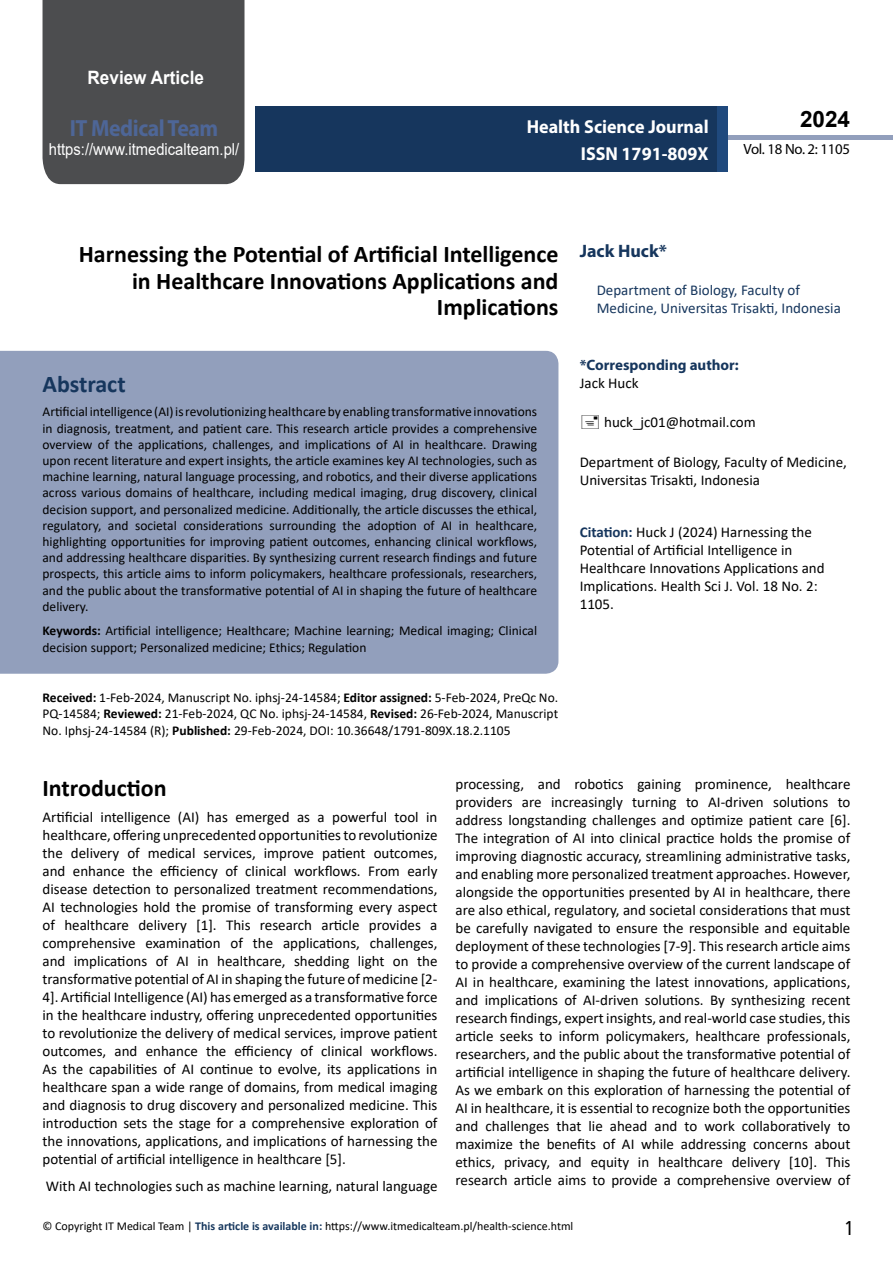
<style>
.page{position:relative;width:893px;height:1263px;background:#fff}
.page>*{position:absolute;margin:0;border:0;box-sizing:border-box;transform-origin:0 0}
.t1{font:25.5px "Tunga";color:#000}
.t2{font:700 24px/26.4px "Calibri";color:#000;text-align:right}
.t3{font:700 24px "Calibri";color:#16365d}
.t4{font:700 23.4px "Myriad Pro";letter-spacing:-.02em;color:#4e6697;scale:.93 1}
.t5{font:700 22.5px "Arial";color:#000}
.t6{font:700 18.75px/27.2px "Myriad Pro";color:#fff;text-align:right;scale:.96 1}
.t7{font:700 18.45px "Arial";color:#fff;scale:.93 1}
.t8{font:700 18px "Myriad Pro";color:#16365d}
.t9{font:16.5px "Arial";color:#fff;scale:.89 1}
.t10{font:15px/18px "Calibri";color:#000}
.t11{font:15px/18px "Calibri";color:#16365d}
.t12{font:700 15px "Myriad Pro";color:#16365d}
.t13{font:14.85px "Myriad Pro";letter-spacing:-.02em;color:#000}
.t14{font:13.5px/16.2px "Calibri";color:#000;text-align:justify}
.t15{font:12px "Calibri";color:#000}
.s1{font-weight:700}
.s2{font-weight:700;color:#16365d}
.s3{font-weight:700;color:#16375d}
</style>
<div class="page">
<div style="left:728px;top:135px;width:165px;height:5px;background:#929fbc"></div>
<div style="left:255px;top:107px;width:462px;height:65px;background:#16365d"></div>
<div style="left:717px;top:107px;width:11px;height:65px;background:#1f497d"></div>
<div style="left:43px;top:0;width:201px;height:184px;background:#4c4d4f"></div>
<div style="left:0;top:351px;width:558px;height:323px;background:#929fbc"></div>
<p class="t7" style="left:88px;top:64px;width:127px">Review Article</p>
<h3 class="t4" style="left:70px;top:113px;width:161px">IT Medical Team</h3>
<p class="t9" style="left:49px;top:138px;width:215px">https://www.itmedicalteam.pl/</p>
<p class="t6" style="left:527px;top:112px;width:191px">Health Science Journal<br>ISSN 1791-809X</p>
<h3 class="t5" style="left:800px;top:104px;width:52px">2024</h3>
<p class="t13" style="left:743px;top:140px;width:108px">Vol. 18 No. 2: 1105</p>
<h2 class="t2" style="left:79px;top:241px;width:481px">Harnessing the Potential of Artificial Intelligence in Healthcare Innovations Applications and<br>Implications</h2>
<h2 class="t3" style="left:43px;top:367px;width:85px">Abstract</h2>
<p class="t14" style="left:43px;top:403px;width:496px">Artificial intelligence (AI) is revolutionizing healthcare by enabling transformative innovations in diagnosis, treatment, and patient care. This research article provides a comprehensive overview of the applications, challenges, and implications of AI in healthcare. Drawing upon recent literature and expert insights, the article examines key AI technologies, such as machine learning, natural language processing, and robotics, and their diverse applications across various domains of healthcare, including medical imaging, drug discovery, clinical decision support, and personalized medicine. Additionally, the article discusses the ethical, regulatory, and societal considerations surrounding the adoption of AI in healthcare, highlighting opportunities for improving patient outcomes, enhancing clinical workflows, and addressing healthcare disparities. By synthesizing current research findings and future prospects, this article aims to inform policymakers, healthcare professionals, researchers, and the public about the transformative potential of AI in shaping the future of healthcare delivery.</p>
<p class="t14" style="left:43px;top:622px;width:496px"><span class="s1">Keywords:</span> Artificial intelligence; Healthcare; Machine learning; Medical imaging; Clinical decision support; Personalized medicine; Ethics; Regulation</p>
<p class="t14" style="left:43px;top:688px;width:517px"><span class="s1">Received:</span> 1-Feb-2024, Manuscript No. iphsj-24-14584; <span class="s1">Editor assigned:</span> 5-Feb-2024, PreQc No.<br>PQ-14584; <span class="s1">Reviewed:</span> 21-Feb-2024, QC No. iphsj-24-14584, <span class="s1">Revised:</span> 26-Feb-2024, Manuscript No. Iphsj-24-14584 (R); <span class="s1">Published:</span> 29-Feb-2024, DOI: 10.36648/1791-809X.18.2.1105</p>
<p class="t8" style="left:580px;top:240px;width:89px">Jack Huck*</p>
<p class="t11" style="left:597px;top:280px;width:246px">Department of Biology, Faculty of<br>Medicine, Universitas Trisakti, Indonesia</p>
<p class="t12" style="left:580px;top:355px;width:161px">*Corresponding author:</p>
<p class="t10" style="left:580px;top:374px;width:60px">Jack Huck</p>
<p class="t10" style="left:604px;top:413px;width:153px">huck_jc01@hotmail.com</p>
<p class="t10" style="left:580px;top:452px;width:269px">Department of Biology, Faculty of Medicine,<br>Universitas Trisakti, Indonesia</p>
<p class="t10" style="left:580px;top:522px;width:246px"><span class="s2">Citation:</span> Huck J (2024) Harnessing the Potential of Artificial Intelligence in Healthcare Innovations Applications and Implications. Health Sci J. Vol. 18 No. 2:<br>1105.</p>
<h2 class="t2" style="left:43px;top:774px;width:126px">Introduction</h2>
<p class="t10" style="left:43px;top:808px;width:396px;text-align:justify">Artificial intelligence (AI) has emerged as a powerful tool in healthcare, offering unprecedented opportunities to revolutionize the delivery of medical services, improve patient outcomes, and enhance the efficiency of clinical workflows. From early disease detection to personalized treatment recommendations, AI technologies hold the promise of transforming every aspect of healthcare delivery [1]. This research article provides a comprehensive examination of the applications, challenges, and implications of AI in healthcare, shedding light on the transformative potential of AI in shaping the future of medicine [2- 4]. Artificial Intelligence (AI) has emerged as a transformative force in the healthcare industry, offering unprecedented opportunities to revolutionize the delivery of medical services, improve patient outcomes, and enhance the efficiency of clinical workflows.<br>As the capabilities of AI continue to evolve, its applications in healthcare span a wide range of domains, from medical imaging and diagnosis to drug discovery and personalized medicine. This introduction sets the stage for a comprehensive exploration of the innovations, applications, and implications of harnessing the potential of artificial intelligence in healthcare [5].</p>
<p class="t10" style="left:46px;top:1176px;width:393px">With AI technologies such as machine learning, natural language</p>
<p class="t10" style="left:455px;top:775px;width:396px;text-align:justify">processing, and robotics gaining prominence, healthcare providers are increasingly turning to AI-driven solutions to address longstanding challenges and optimize patient care [6].<br>The integration of AI into clinical practice holds the promise of improving diagnostic accuracy, streamlining administrative tasks, and enabling more personalized treatment approaches. However, alongside the opportunities presented by AI in healthcare, there are also ethical, regulatory, and societal considerations that must be carefully navigated to ensure the responsible and equitable deployment of these technologies [7-9]. This research article aims to provide a comprehensive overview of the current landscape of AI in healthcare, examining the latest innovations, applications, and implications of AI-driven solutions. By synthesizing recent research findings, expert insights, and real-world case studies, this article seeks to inform policymakers, healthcare professionals, researchers, and the public about the transformative potential of artificial intelligence in shaping the future of healthcare delivery.<br>As we embark on this exploration of harnessing the potential of AI in healthcare, it is essential to recognize both the opportunities and challenges that lie ahead and to work collaboratively to maximize the benefits of AI while addressing concerns about ethics, privacy, and equity in healthcare delivery [10]. This research article aims to provide a comprehensive overview of</p>
<p class="t15" style="left:43px;top:1217px;width:532px">© Copyright IT Medical Team | <span class="s3">This article is available in:</span> https://www.itmedicalteam.pl/health-science.html</p>
<h1 class="t1" style="left:845px;top:1211px;width:9px">1</h1>
</div>
